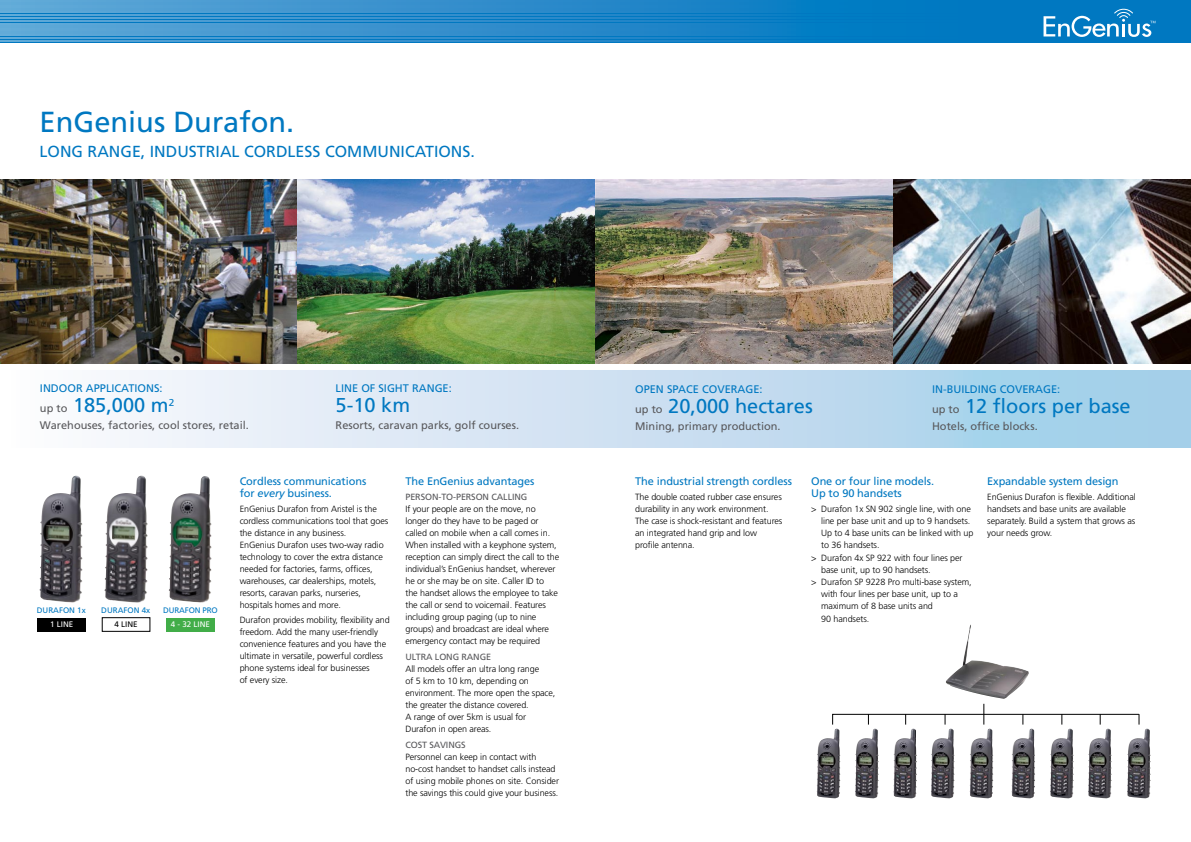
<style>
.page{position:relative;width:1191px;height:842px;background:#fff}
.page>*{position:absolute;margin:0;border:0;box-sizing:border-box;transform-origin:0 0}
.t1{font:29px "Frutiger";color:#0078c1}
.t2{font:20px "Frutiger";color:#0078c1}
.t3{font:16px "Frutiger";color:#0078c1}
.t4{font:11px/12px "Frutiger";letter-spacing:-.01em;color:#0078c1}
.t5{font:11px "Frutiger";color:#58585b}
.t6{font:300 9px/12px "Frutiger";letter-spacing:-.01em;color:#000}
.t7{font:9px "Frutiger";letter-spacing:-.01em;color:#58585b}
.t8{font:8px "Frutiger";color:#0078c1}
.t9{font:8px "Frutiger";color:#fff}
.t10{font:8px "Frutiger";letter-spacing:-.02em;color:#0078c1}
.t11{font:8px "Frutiger";color:#000}
.s1{font-size:11px;color:#58585b}
.s2{font-style:italic}
</style>
<div class="page">
<img style="left:0;top:179px;width:1191px;height:184px">
<svg style="left:0;top:1px;width:1191px;height:42px;background:#1b85c7"></svg>
<div style="left:166px;top:618px;width:48px;height:13px;background:#41ad48"></div>
<img style="left:39px;top:476px;width:44px;height:126px">
<div style="left:37px;top:618px;width:49px;height:13px;background:#000"></div>
<div style="left:102px;top:617px;width:48px;height:15px;border:1px solid #000"></div>
<img style="left:104px;top:476px;width:44px;height:127px">
<img style="left:169px;top:476px;width:43px;height:126px">
<div style="left:0;top:371px;width:1191px;height:77px;background:linear-gradient(to right,#fffafd,#9dcbe8)"></div>
<svg style="left:0;top:3px;width:1191px;height:1px"></svg>
<svg style="left:0;top:6px;width:1191px;height:1px"></svg>
<svg style="left:0;top:9px;width:1191px;height:1px"></svg>
<svg style="left:0;top:11px;width:1191px;height:2px;background:#2a8cca"></svg>
<svg style="left:0;top:14px;width:1191px;height:2px;background:#298bca"></svg>
<svg style="left:0;top:17px;width:1191px;height:2px;background:#2a8cca"></svg>
<svg style="left:0;top:20px;width:1191px;height:2px;background:#298bca"></svg>
<svg style="left:0;top:23px;width:1191px;height:1px"></svg>
<svg style="left:0;top:26px;width:1191px;height:1px"></svg>
<svg style="left:0;top:29px;width:1191px;height:1px"></svg>
<svg style="left:0;top:32px;width:1191px;height:1px"></svg>
<svg style="left:0;top:35px;width:1191px;height:1px"></svg>
<svg style="left:0;top:37px;width:1191px;height:2px;background:#2589c9"></svg>
<svg style="left:0;top:40px;width:1191px;height:2px;background:#2589c9"></svg>
<svg style="left:0;top:0;width:1191px;height:1px"></svg>
<svg style="left:1043px;top:8px;width:112px;height:29px;background:#3996ce"></svg>
<svg style="left:832px;top:704px;width:307px;height:21px"></svg>
<img style="left:816px;top:728px;width:24px;height:70px">
<img style="left:855px;top:728px;width:24px;height:70px">
<img style="left:893px;top:728px;width:24px;height:70px">
<img style="left:931px;top:728px;width:23px;height:70px">
<img style="left:969px;top:728px;width:24px;height:70px">
<img style="left:1011px;top:728px;width:24px;height:70px">
<img style="left:1050px;top:728px;width:23px;height:70px">
<img style="left:1088px;top:728px;width:23px;height:70px">
<img style="left:1127px;top:728px;width:23px;height:70px">
<img style="left:946px;top:625px;width:83px;height:74px">
<h1 class="t1" style="left:40px;top:105px;width:256px">EnGenius Durafon.</h1>
<h3 class="t3" style="left:40px;top:142px;width:437px">LONG RANGE, INDUSTRIAL CORDLESS COMMUNICATIONS.</h3>
<p class="t4" style="left:40px;top:382px;width:124px">INDOOR APPLICATIONS:</p>
<h2 class="t2" style="left:40px;top:393px;width:136px"><span class="s1">up to</span> 185,000 m<sup>2</sup></h2>
<p class="t5" style="left:40px;top:419px;width:210px">Warehouses, factories, cool stores, retail.</p>
<p class="t4" style="left:336px;top:382px;width:118px">LINE OF SIGHT RANGE:</p>
<h2 class="t2" style="left:336px;top:393px;width:76px">5-10 km</h2>
<p class="t5" style="left:336px;top:419px;width:185px">Resorts, caravan parks, golf courses.</p>
<p class="t8" style="left:37px;top:605px;width:50px">DURAFON 1x</p>
<p class="t9" style="left:50px;top:620px;width:25px">1 LINE</p>
<p class="t8" style="left:101px;top:605px;width:50px">DURAFON 4x</p>
<p class="t11" style="left:115px;top:620px;width:25px">4 LINE</p>
<p class="t10" style="left:163px;top:605px;width:56px">DURAFON PRO</p>
<p class="t9" style="left:171px;top:620px;width:41px">4 - 32 LINE</p>
<p class="t4" style="left:240px;top:475px;width:128px">Cordless communications for <span class="s2">every</span> business.</p>
<p class="t6" style="left:240px;top:503px;width:150px">EnGenius Durafon from Aristel is the cordless communications tool that goes the distance in any business.<br>EnGenius Durafon uses two-way radio technology to cover the extra distance needed for factories, farms, offices, warehouses, car dealerships, motels, resorts, caravan parks, nurseries, hospitals homes and more.</p>
<p class="t6" style="left:240px;top:613px;width:151px">Durafon provides mobility, flexibility and freedom. Add the many user-friendly convenience features and you have the ultimate in versatile, powerful cordless phone systems ideal for businesses<br>of every size.</p>
<p class="t4" style="left:405px;top:475px;width:131px">The EnGenius advantages</p>
<p class="t7" style="left:405px;top:491px;width:123px">PERSON-TO-PERSON CALLING</p>
<p class="t6" style="left:405px;top:503px;width:155px">If your people are on the move, no longer do they have to be paged or called on mobile when a call comes in.<br>When installed with a keyphone system, reception can simply direct the call to the individual’s EnGenius handset, wherever he or she may be on site. Caller ID to<br>the handset allows the employee to take the call or send to voicemail. Features including group paging (up to nine groups) and broadcast are ideal where emergency contact may be required</p>
<p class="t7" style="left:405px;top:651px;width:87px">ULTRA LONG RANGE</p>
<p class="t6" style="left:405px;top:663px;width:151px">All models offer an ultra long range<br>of 5 km to 10 km, depending on environment. The more open the space, the greater the distance covered.<br>A range of over 5km is usual for<br>Durafon in open areas.</p>
<p class="t7" style="left:405px;top:740px;width:62px">COST SAVINGS</p>
<p class="t6" style="left:405px;top:751px;width:155px">Personnel can keep in contact with no-cost handset to handset calls instead of using mobile phones on site. Consider the savings this could give your business.</p>
<p class="t4" style="left:635px;top:383px;width:129px">OPEN SPACE COVERAGE:</p>
<h2 class="t2" style="left:635px;top:394px;width:179px"><span class="s1">up to</span> 20,000 hectares</h2>
<p class="t5" style="left:635px;top:419px;width:147px">Mining, primary production.</p>
<p class="t4" style="left:932px;top:383px;width:130px">IN-BUILDING COVERAGE:</p>
<h2 class="t2" style="left:932px;top:394px;width:200px"><span class="s1">up to</span> 12 floors per base</h2>
<p class="t5" style="left:932px;top:419px;width:107px">Hotels, office blocks.</p>
<p class="t4" style="left:635px;top:475px;width:158px">The industrial strength cordless</p>
<p class="t6" style="left:635px;top:491px;width:149px">The double coated rubber case ensures durability in any work environment.<br>The case is shock-resistant and features an integrated hand grip and low profile antenna.</p>
<p class="t4" style="left:811px;top:475px;width:124px">One or four line models.<br>Up to 90 handsets</p>
<p class="t6" style="left:811px;top:503px;width:161px">&gt; Durafon 1x SN 902 single line, with one</p>
<p class="t6" style="left:821px;top:515px;width:151px">line per base unit and up to 9 handsets.</p>
<p class="t6" style="left:821px;top:527px;width:154px">Up to 4 base units can be linked with up</p>
<p class="t6" style="left:821px;top:539px;width:60px">to 36 handsets.</p>
<p class="t6" style="left:811px;top:552px;width:153px">&gt; Durafon 4x SP 922 with four lines per</p>
<p class="t6" style="left:821px;top:564px;width:111px">base unit, up to 90 handsets.</p>
<p class="t6" style="left:811px;top:576px;width:162px">&gt; Durafon SP 9228 Pro multi-base system,</p>
<p class="t6" style="left:821px;top:588px;width:138px">with four lines per base unit, up to a</p>
<p class="t6" style="left:821px;top:600px;width:113px">maximum of 8 base units and</p>
<p class="t6" style="left:821px;top:613px;width:50px">90 handsets.</p>
<p class="t4" style="left:987px;top:475px;width:133px">Expandable system design</p>
<p class="t6" style="left:987px;top:491px;width:150px">EnGenius Durafon is flexible. Additional handsets and base units are available separately. Build a system that grows as your needs grow.</p>
</div>
